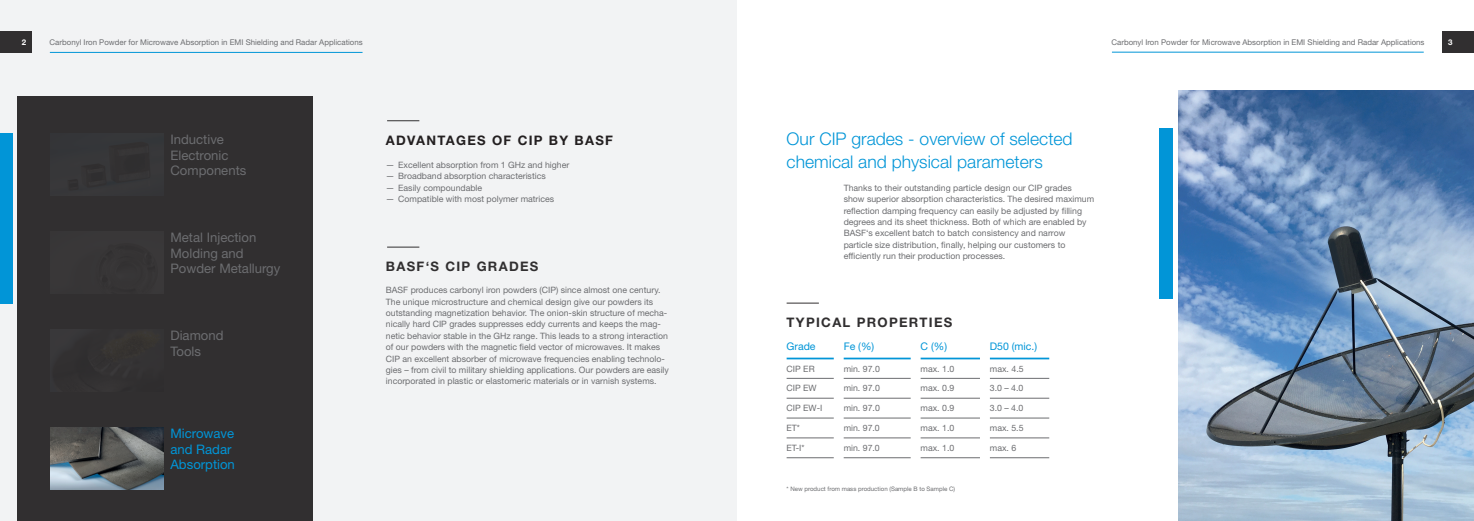
<style>
.page{position:relative;width:1474px;height:521px;background:#fff}
.page>*{position:absolute;margin:0;border:0;box-sizing:border-box;transform-origin:0 0}
.t1{font:300 17.5px/22.8px "Helvetica Neue LT Pro";color:#0195d7}
.t2{font:13.12px/15.8px "Helvetica Neue LT Pro";color:#6c6d70}
.t3{font:700 13.12px "Helvetica Neue LT Pro";letter-spacing:.1em;color:#312f30}
.t4{font:13.12px/15.8px "Helvetica Neue LT Pro";color:#0195d7}
.t5{font:700 13.12px "Helvetica Neue LT Pro";letter-spacing:.1em;color:#231f20}
.t6{font:10.5px "Helvetica Neue LT Pro";color:#0195d7}
.t7{font:8.75px/11.4px "Helvetica Neue LT Pro";color:#6c6d70}
.t8{font:7.88px "Helvetica Neue LT Pro";color:#6c6d70}
.t9{font:700 7.88px "Helvetica Neue LT Pro";color:#fff}
.t10{font:6.12px "Helvetica Neue LT Pro";color:#6c6d70}
</style>
<div class="page">
<div style="left:1442px;top:32px;width:31px;height:21px;background:#312f30"></div>
<hr style="left:1111px;top:52px;width:312px;height:1px;background:#0195d7">
<div style="left:0;top:0;width:737px;height:521px;background:#f2f3f4"></div>
<div style="left:0;top:32px;width:32px;height:21px;background:#312f30"></div>
<hr style="left:50px;top:52px;width:312px;height:1px;background:#0195d7">
<div style="left:17px;top:97px;width:296px;height:424px;background:#312f30"></div>
<div style="left:0;top:134px;width:12px;height:170px;background:#0195d7"></div>
<hr style="left:387px;top:247px;width:32px;height:1px;background:#312f30">
<hr style="left:387px;top:120px;width:32px;height:1px;background:#312f30">
<img style="left:50px;top:428px;width:113px;height:61px">
<div style="left:50px;top:133px;width:113px;height:63px;background:#353639"></div>
<div style="left:50px;top:231px;width:113px;height:63px;background:#373637"></div>
<hr style="left:786px;top:378px;width:47px;height:1px;background:#6c6d70">
<hr style="left:786px;top:398px;width:47px;height:1px;background:#6c6d70">
<hr style="left:786px;top:418px;width:47px;height:1px;background:#6c6d70">
<hr style="left:786px;top:438px;width:47px;height:1px;background:#6c6d70">
<hr style="left:786px;top:457px;width:47px;height:1px;background:#6c6d70">
<hr style="left:843px;top:378px;width:67px;height:1px;background:#6c6d70">
<hr style="left:843px;top:398px;width:67px;height:1px;background:#6c6d70">
<hr style="left:843px;top:418px;width:67px;height:1px;background:#6c6d70">
<hr style="left:843px;top:438px;width:67px;height:1px;background:#6c6d70">
<hr style="left:843px;top:457px;width:67px;height:1px;background:#6c6d70">
<hr style="left:920px;top:378px;width:60px;height:1px;background:#6c6d70">
<hr style="left:920px;top:398px;width:60px;height:1px;background:#6c6d70">
<hr style="left:920px;top:418px;width:60px;height:1px;background:#6c6d70">
<hr style="left:920px;top:438px;width:60px;height:1px;background:#6c6d70">
<hr style="left:920px;top:457px;width:60px;height:1px;background:#6c6d70">
<hr style="left:989px;top:378px;width:60px;height:1px;background:#6c6d70">
<hr style="left:989px;top:398px;width:60px;height:1px;background:#6c6d70">
<hr style="left:989px;top:418px;width:60px;height:1px;background:#6c6d70">
<hr style="left:989px;top:438px;width:60px;height:1px;background:#6c6d70">
<hr style="left:989px;top:457px;width:60px;height:1px;background:#6c6d70">
<hr style="left:786px;top:358px;width:47px;height:1px;background:#0195d7">
<hr style="left:843px;top:358px;width:67px;height:1px;background:#0195d7">
<hr style="left:920px;top:358px;width:60px;height:1px;background:#0195d7">
<hr style="left:989px;top:358px;width:60px;height:1px;background:#0195d7">
<img style="left:1178px;top:91px;width:295px;height:430px">
<div style="left:1158px;top:128px;width:14px;height:170px;background:#0195d7"></div>
<hr style="left:786px;top:303px;width:33px;height:1px;background:#312f30">
<p class="t9" style="left:22px;top:37px;width:6px">2</p>
<p class="t8" style="left:50px;top:37px;width:314px">Carbonyl Iron Powder for Microwave Absorption in EMI Shielding and Radar Applications</p>
<p class="t8" style="left:1111px;top:37px;width:314px">Carbonyl Iron Powder for Microwave Absorption in EMI Shielding and Radar Applications</p>
<p class="t9" style="left:1447px;top:37px;width:6px">3</p>
<h1 class="t1" style="left:786px;top:127px;width:287px">Our CIP grades - overview of selected chemical and physical parameters</h1>
<p class="t7" style="left:843px;top:182px;width:252px">Thanks to their outstanding particle design our CIP grades show superior absorption characteristics. The desired maximum reflection damping frequency can easily be adjusted by filling degrees and its sheet thickness. Both of which are enabled by BASF‘s excellent batch to batch consistency and narrow particle size distribution, finally, helping our customers to efficiently run their production processes.</p>
<h2 class="t2" style="left:170px;top:131px;width:77px">Inductive<br>Electronic<br>Components</h2>
<h2 class="t5" style="left:386px;top:133px;width:229px">ADVANTAGES OF CIP BY BASF</h2>
<p class="t7" style="left:386px;top:159px;width:185px">— Excellent absorption from 1 GHz and higher</p>
<p class="t7" style="left:386px;top:171px;width:161px">— Broadband absorption characteristics</p>
<p class="t7" style="left:386px;top:182px;width:98px">— Easily compoundable</p>
<p class="t7" style="left:386px;top:193px;width:170px">— Compatible with most polymer matrices</p>
<h2 class="t2" style="left:170px;top:229px;width:111px">Metal Injection<br>Molding and<br>Powder Metallurgy</h2>
<h2 class="t3" style="left:386px;top:258px;width:154px">BASF‘S CIP GRADES</h2>
<p class="t7" style="left:386px;top:284px;width:284px">BASF produces carbonyl iron powders (CIP) since almost one century.<br>The unique microstructure and chemical design give our powders its outstanding magnetization behavior. The onion-skin structure of mecha&shy;nically hard CIP grades suppresses eddy currents and keeps the mag&shy;netic behavior stable in the GHz range. This leads to a strong interaction of our powders with the magnetic field vector of microwaves. It makes CIP an excellent absorber of microwave frequencies enabling technolo&shy;gies – from civil to military shielding applications. Our powders are easily incorporated in plastic or elastomeric materials or in varnish systems.</p>
<h2 class="t3" style="left:786px;top:315px;width:167px">TYPICAL PROPERTIES</h2>
<h2 class="t2" style="left:170px;top:327px;width:55px">Diamond<br>Tools</h2>
<p class="t6" style="left:786px;top:340px;width:30px">Grade</p>
<p class="t6" style="left:843px;top:340px;width:32px">Fe (%)</p>
<p class="t6" style="left:920px;top:340px;width:28px">C (%)</p>
<p class="t6" style="left:989px;top:340px;width:49px">D50 (mic.)</p>
<p class="t7" style="left:786px;top:363px;width:30px">CIP ER</p>
<p class="t7" style="left:843px;top:363px;width:38px">min. 97.0</p>
<p class="t7" style="left:920px;top:363px;width:35px">max. 1.0</p>
<p class="t7" style="left:989px;top:363px;width:35px">max. 4.5</p>
<p class="t7" style="left:786px;top:382px;width:32px">CIP EW</p>
<p class="t7" style="left:843px;top:382px;width:38px">min. 97.0</p>
<p class="t7" style="left:920px;top:382px;width:35px">max. 0.9</p>
<p class="t7" style="left:989px;top:382px;width:35px">3.0 – 4.0</p>
<p class="t7" style="left:786px;top:402px;width:37px">CIP EW-I</p>
<p class="t7" style="left:843px;top:402px;width:38px">min. 97.0</p>
<p class="t7" style="left:920px;top:402px;width:35px">max. 0.9</p>
<p class="t7" style="left:989px;top:402px;width:35px">3.0 – 4.0</p>
<p class="t7" style="left:786px;top:422px;width:15px">ET*</p>
<p class="t7" style="left:843px;top:422px;width:38px">min. 97.0</p>
<p class="t7" style="left:920px;top:422px;width:35px">max. 1.0</p>
<p class="t7" style="left:989px;top:422px;width:35px">max. 5.5</p>
<p class="t7" style="left:786px;top:442px;width:19px">ET-I*</p>
<p class="t7" style="left:843px;top:442px;width:38px">min. 97.0</p>
<p class="t7" style="left:920px;top:442px;width:35px">max. 1.0</p>
<p class="t7" style="left:989px;top:442px;width:28px">max. 6</p>
<h2 class="t4" style="left:170px;top:425px;width:66px">Microwave and Radar<br>Absorption</h2>
<p class="t10" style="left:786px;top:485px;width:170px">* New product from mass production (Sample B to Sample C)</p>
</div>
